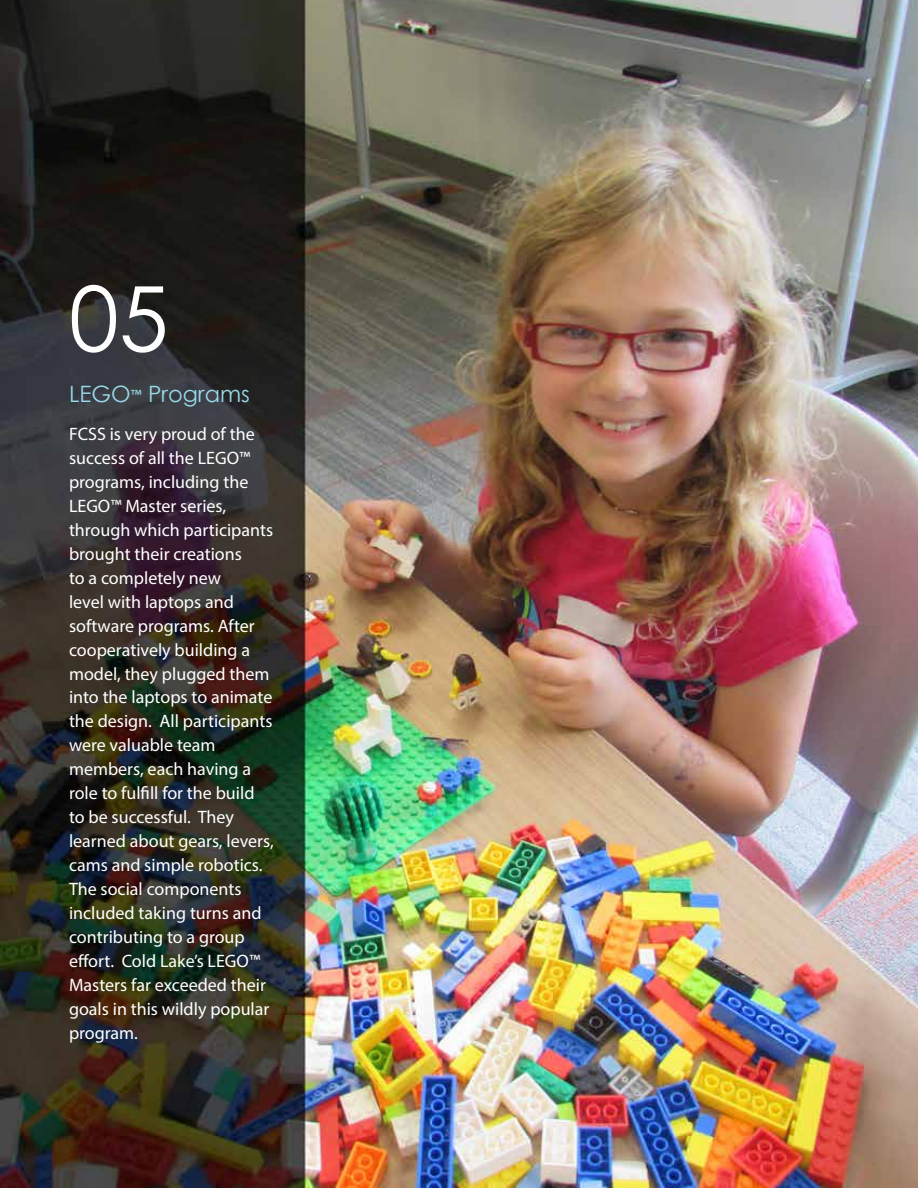
<style>
.page{position:relative;width:918px;height:1188px;background:#fff}
.page>*{position:absolute;margin:0;border:0;box-sizing:border-box;transform-origin:0 0}
.t1{font:90px "Century Gothic";color:#fff}
.t2{font:22.5px "Century Gothic";color:#99daea}
.t3{font:18px/24px "Myriad Pro";color:#fff}
.s1{font-family:"Myriad Pro";font-size:18px}
</style>
<div class="page">
<img style="left:0;top:0;width:918px;height:1188px">
<h1 class="t1" style="left:69px;top:256px;width:101px">05</h1>
<p class="t2" style="left:69px;top:378px;width:182px">LEGO<span class="s1">™</span> Programs</p>
<p class="t3" style="left:69px;top:421px;width:206px">FCSS is very proud of the success of all the LEGO™ programs, including the<br>LEGO™ Master series, through which participants brought their creations<br>to a completely new<br>level with laptops and software programs. After cooperatively building a model, they plugged them into the laptops to animate the design. All participants were valuable team members, each having a role to fulfill for the build to be successful. They learned about gears, levers, cams and simple robotics.<br>The social components included taking turns and contributing to a group effort. Cold Lake’s LEGO™<br>Masters far exceeded their goals in this wildly popular program.</p>
</div>
